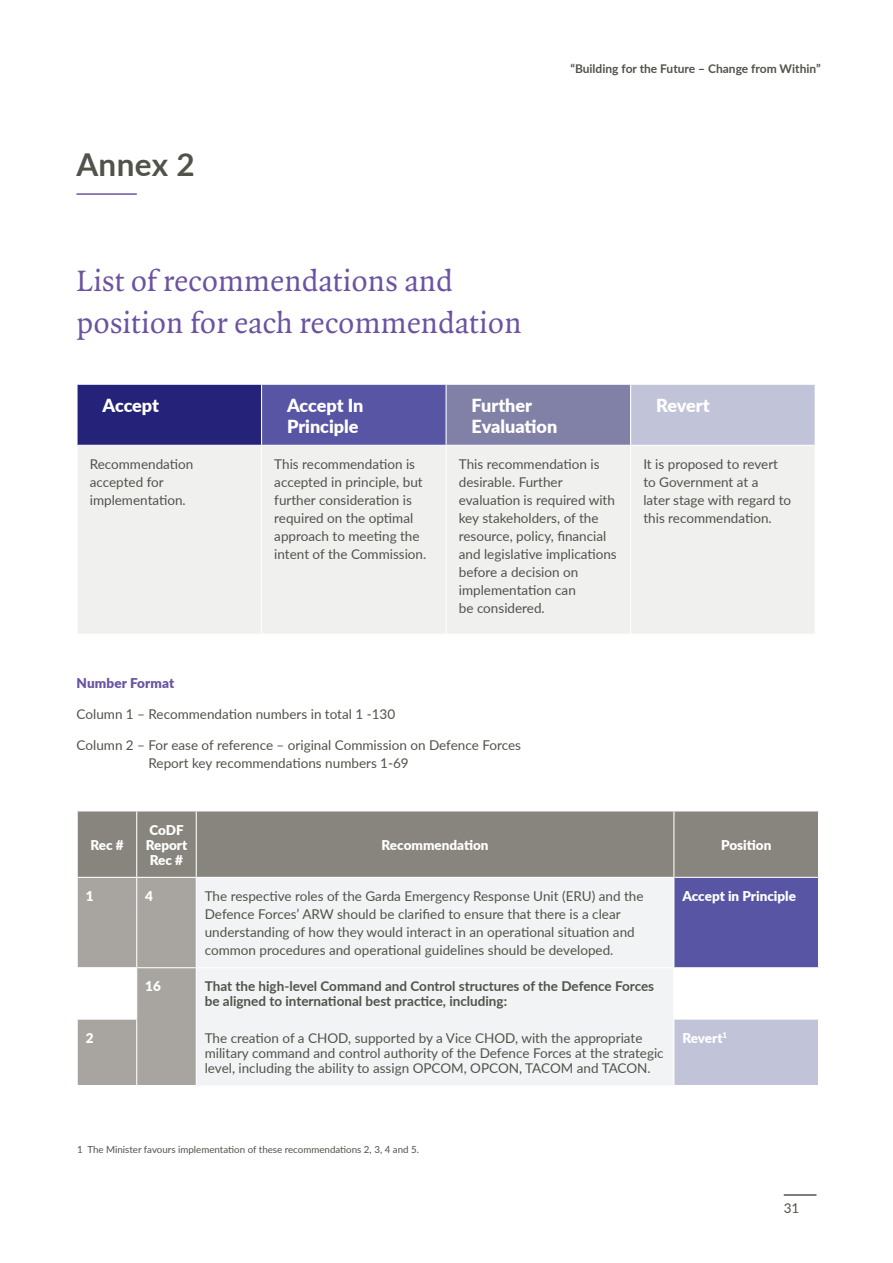
<style>
.page{position:relative;width:893px;height:1263px;background:#fff}
.page>*{position:absolute;margin:0;border:0;box-sizing:border-box;transform-origin:0 0}
.H1_Quad_21_28{font:31.5px/42px "Quadraat Pro";color:#6b53a2}
.H1_Lato_21_28{font:700 31.5px "Lato";letter-spacing:.01em;color:#50534a}
.H4_Lato_9_12{font:900 18px/21px "Lato";color:#fff}
.t1{font:13.5px/18px "Lato";color:#50534a}
.t2{font:700 13.5px/15px "Lato";color:#50534a}
.H4_Lato_9_12-2{font:900 13.5px/15px "Lato";color:#fff;text-align:center}
.t3{font:900 13.5px "Lato";letter-spacing:.01em;color:#6b53a2}
.t4{font:700 12px "Lato";color:#50534a}
.t5{font:9.75px "Lato";color:#50534a}
</style>
<div class="page">
<hr style="left:784px;top:1194px;width:32px;height:2px;background:#50534a">
<div style="left:77px;top:384px;width:185px;height:61px;background:#252279"></div>
<div style="left:262px;top:384px;width:184px;height:61px;background:#5855a4"></div>
<div style="left:446px;top:384px;width:185px;height:61px;background:#8181a8"></div>
<div style="left:631px;top:384px;width:184px;height:61px;background:#c1c3d8"></div>
<div style="left:78px;top:446px;width:737px;height:188px;background:#f0f0ef"></div>
<hr style="left:261px;top:446px;width:1px;height:188px;background:#fff">
<hr style="left:446px;top:446px;width:1px;height:188px;background:#fff">
<hr style="left:630px;top:446px;width:1px;height:188px;background:#fff">
<hr style="left:76px;top:385px;width:2px;height:60px;background:#fff">
<hr style="left:76px;top:384px;width:185px;height:1px;background:#fff">
<hr style="left:261px;top:385px;width:1px;height:60px;background:#fff">
<hr style="left:261px;top:384px;width:185px;height:1px;background:#fff">
<hr style="left:446px;top:384px;width:185px;height:1px;background:#fff">
<hr style="left:446px;top:385px;width:1px;height:60px;background:#fff">
<hr style="left:631px;top:384px;width:185px;height:1px;background:#fff">
<hr style="left:630px;top:385px;width:1px;height:60px;background:#fff">
<hr style="left:76px;top:193px;width:61px;height:2px;background:#6b53a2">
<div style="left:78px;top:811px;width:740px;height:66px;background:#87857d"></div>
<svg style="left:78px;top:878px;width:118px;height:207px;background:#b2b0ab"></svg>
<div style="left:197px;top:878px;width:476px;height:207px;background:#f2f3f4"></div>
<div style="left:674px;top:877px;width:144px;height:91px;background:#5855a4"></div>
<div style="left:674px;top:1019px;width:144px;height:66px;background:#c1c3d8"></div>
<hr style="left:136px;top:811px;width:1px;height:66px;background:#fff">
<hr style="left:196px;top:811px;width:1px;height:66px;background:#fff">
<hr style="left:673px;top:811px;width:1px;height:66px;background:#fff">
<hr style="left:136px;top:878px;width:1px;height:89px;background:#fff">
<hr style="left:674px;top:877px;width:144px;height:1px;background:#fff">
<hr style="left:77px;top:967px;width:60px;height:1px;background:#fff">
<hr style="left:196px;top:967px;width:478px;height:1px;background:#fff">
<hr style="left:136px;top:968px;width:1px;height:50px;background:#fff">
<hr style="left:137px;top:967px;width:59px;height:1px;background:#fff">
<hr style="left:77px;top:1018px;width:60px;height:2px;background:#fff">
<hr style="left:136px;top:1020px;width:1px;height:65px;background:#fff">
<hr style="left:673px;top:1018px;width:146px;height:2px;background:#fff">
<hr style="left:674px;top:967px;width:145px;height:1px;background:#fff">
<p class="H1_Lato_21_28" style="left:76px;top:142px;width:120px">Annex 2</p>
<p class="H1_Quad_21_28" style="left:77px;top:260px;width:447px">List of recommendations and position for each recommendation</p>
<p class="t4" style="left:570px;top:60px;width:252px">“Building for the Future – Change from Within”</p>
<p class="H4_Lato_9_12" style="left:103px;top:394px;width:58px">Accept</p>
<p class="H4_Lato_9_12" style="left:287px;top:394px;width:78px">Accept In<br>Principle</p>
<p class="H4_Lato_9_12" style="left:472px;top:394px;width:87px">Further<br>Evaluation</p>
<p class="H4_Lato_9_12" style="left:656px;top:394px;width:55px">Revert</p>
<p class="t1" style="left:90px;top:454px;width:105px">Recommendation accepted for implementation.</p>
<p class="t1" style="left:274px;top:454px;width:154px">This recommendation is accepted in principle, but further consideration is required on the optimal approach to meeting the intent of the Commission.</p>
<p class="t1" style="left:459px;top:454px;width:159px">This recommendation is desirable. Further evaluation is required with key stakeholders, of the resource, policy, financial and legislative implications before a decision on implementation can<br>be considered.</p>
<p class="t1" style="left:643px;top:454px;width:149px">It is proposed to revert to Government at a<br>later stage with regard to this recommendation.</p>
<p class="t3" style="left:77px;top:673px;width:99px">Number Format</p>
<p class="t1" style="left:77px;top:704px;width:320px">Column 1 – Recommendation numbers in total 1 -130</p>
<p class="t1" style="left:149px;top:735px;width:374px;text-indent:-72px">Column 2 – For ease of reference – original Commission on Defence Forces<br>Report key recommendations numbers 1-69</p>
<p class="H4_Lato_9_12-2" style="left:90px;top:836px;width:35px">Rec #</p>
<p class="H4_Lato_9_12-2" style="left:146px;top:821px;width:43px">CoDF<br>Report<br>Rec #</p>
<p class="H4_Lato_9_12-2" style="left:381px;top:836px;width:109px">Recommendation</p>
<p class="H4_Lato_9_12-2" style="left:721px;top:836px;width:52px">Position</p>
<p class="H4_Lato_9_12-2" style="left:86px;top:888px;width:9px">1</p>
<p class="H4_Lato_9_12-2" style="left:145px;top:888px;width:9px">4</p>
<p class="t1" style="left:205px;top:886px;width:440px">The respective roles of the Garda Emergency Response Unit (ERU) and the Defence Forces’ ARW should be clarified to ensure that there is a clear understanding of how they would interact in an operational situation and common procedures and operational guidelines should be developed.</p>
<p class="H4_Lato_9_12-2" style="left:682px;top:888px;width:115px">Accept in Principle</p>
<p class="H4_Lato_9_12-2" style="left:145px;top:978px;width:17px">16</p>
<p class="t2" style="left:205px;top:978px;width:451px">That the high-level Command and Control structures of the Defence Forces be aligned to international best practice, including:</p>
<p class="H4_Lato_9_12-2" style="left:86px;top:1030px;width:9px">2</p>
<p class="t1" style="left:205px;top:1030px;width:460px;line-height:15px">The creation of a CHOD, supported by a Vice CHOD, with the appropriate military command and control authority of the Defence Forces at the strategic level, including the ability to assign OPCOM, OPCON, TACOM and TACON.</p>
<p class="H4_Lato_9_12-2" style="left:682px;top:1030px;width:46px">Revert<sup>1</sup></p>
<p class="t5" style="left:77px;top:1142px;width:343px">1 The Minister favours implementation of these recommendations 2, 3, 4 and 5.</p>
<p class="t1" style="left:784px;top:1199px;width:17px">31</p>
</div>
